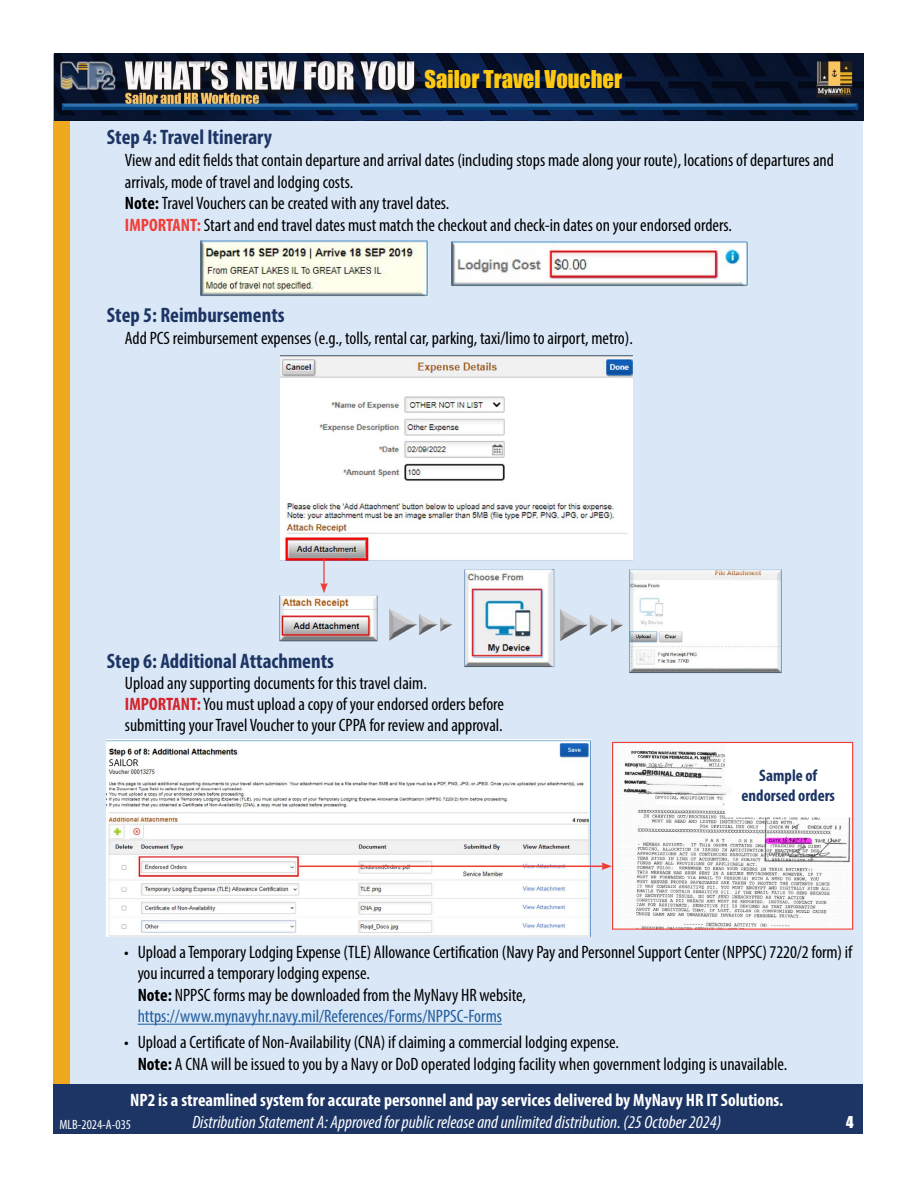
<style>
.page{position:relative;width:918px;height:1188px;background:#fff}
.page>*{position:absolute;margin:0;border:0;box-sizing:border-box;transform-origin:0 0}
.t1{font:22.5px "Impact";color:#ffc912}
.t2{font:700 condensed 21px "Myriad Pro";color:#1c3564}
.t3{font:condensed 18px/21.6px "Myriad Pro";color:#000}
.t4{font:700 condensed 18px "Myriad Pro";color:#fff}
.t5{font:italic condensed 18px "Myriad Pro";color:#fff}
.t6{font:700 condensed 16.65px/20px "Myriad Pro";color:#1c3564;text-align:center}
.t7{font:15px "Impact";color:#fff}
.t8{font:condensed 13.5px "Myriad Pro";color:#fff}
.s1{font-weight:700}
.s2{font-weight:700;color:#ef3e37}
.s3{font-weight:700;color:#d2232a}
.s4{color:#215e9e}
</style>
<div class="page">
<div style="left:60px;top:54px;width:803px;height:1063px;background:#dae7f6"></div>
<div style="left:53px;top:54px;width:17px;height:1066px;background:#f0a81f"></div>
<div style="left:53px;top:1084px;width:810px;height:49px;background:#1c3564"></div>
<img style="left:54px;top:54px;width:810px;height:67px">
<img style="left:279px;top:556px;width:503px;height:118px">
<img style="left:200px;top:241px;width:228px;height:55px">
<img style="left:451px;top:242px;width:297px;height:45px">
<img style="left:280px;top:356px;width:352px;height:204px">
<hr style="left:323px;top:558px;width:2px;height:27px;background:#ef3e37">
<svg style="left:320px;top:583px;width:8px;height:10px"></svg>
<img style="left:614px;top:744px;width:237px;height:184px">
<div style="left:612px;top:742px;width:241px;height:188px;border:1px solid #ef3e37"></div>
<hr style="left:138px;top:1024px;width:364px;height:1px;background:#215e9e">
<img style="left:107px;top:739px;width:484px;height:197px">
<hr style="left:299px;top:866px;width:305px;height:1px;background:#ef3e37">
<svg style="left:601px;top:862px;width:11px;height:8px"></svg>
<p class="t1" style="left:425px;top:62px;width:199px">Sailor Travel Voucher</p>
<p class="t2" style="left:107px;top:124px;width:167px">Step 4: Travel Itinerary</p>
<p class="t3" style="left:125px;top:149px;width:711px">View and edit fields that contain departure and arrival dates (including stops made along your route), locations of departures and arrivals, mode of travel and lodging costs.<br><span class="s1">Note:</span> Travel Vouchers can be created with any travel dates.<br><span class="s2">IMPORTANT:</span> Start and end travel dates must match the checkout and check-in dates on your endorsed orders.</p>
<p class="t2" style="left:107px;top:302px;width:179px">Step 5: Reimbursements</p>
<p class="t3" style="left:125px;top:327px;width:509px">Add PCS reimbursement expenses (e.g., tolls, rental car, parking, taxi/limo to airport, metro).</p>
<p class="t2" style="left:107px;top:648px;width:229px">Step 6: Additional Attachments</p>
<p class="t3" style="left:125px;top:673px;width:381px;line-height:21px">Upload any supporting documents for this travel claim.<br><span class="s3">IMPORTANT:</span> You must upload a copy of your endorsed orders before submitting your Travel Voucher to your CPPA for review and approval.</p>
<p class="t6" style="left:742px;top:765px;width:95px">Sample of endorsed orders</p>
<p class="t3" style="left:138px;top:941px;width:716px;text-indent:-14px">• Upload a Temporary Lodging Expense (TLE) Allowance Certification (Navy Pay and Personnel Support Center (NPPSC) 7220/2 form) if you incurred a temporary lodging expense.<br><span class="s1">Note:</span> NPPSC forms may be downloaded from the MyNavy HR website, <span class="s4">https://www.mynavyhr.navy.mil/References/Forms/NPPSC-Forms</span></p>
<p class="t3" style="left:138px;top:1031px;width:651px;text-indent:-14px">• Upload a Certificate of Non-Availability (CNA) if claiming a commercial lodging expense.<br><span class="s1">Note:</span> A CNA will be issued to you by a Navy or DoD operated lodging facility when government lodging is unavailable.</p>
<p class="t4" style="left:130px;top:1089px;width:655px">NP2 is a streamlined system for accurate personnel and pay services delivered by MyNavy HR IT Solutions.</p>
<p class="t5" style="left:192px;top:1111px;width:530px">Distribution Statement A: Approved for public release and unlimited distribution. (25 October 2024)</p>
<p class="t7" style="left:846px;top:1111px;width:9px">4</p>
<p class="t8" style="left:59px;top:1116px;width:73px">MLB-2024-A-035</p>
</div>
